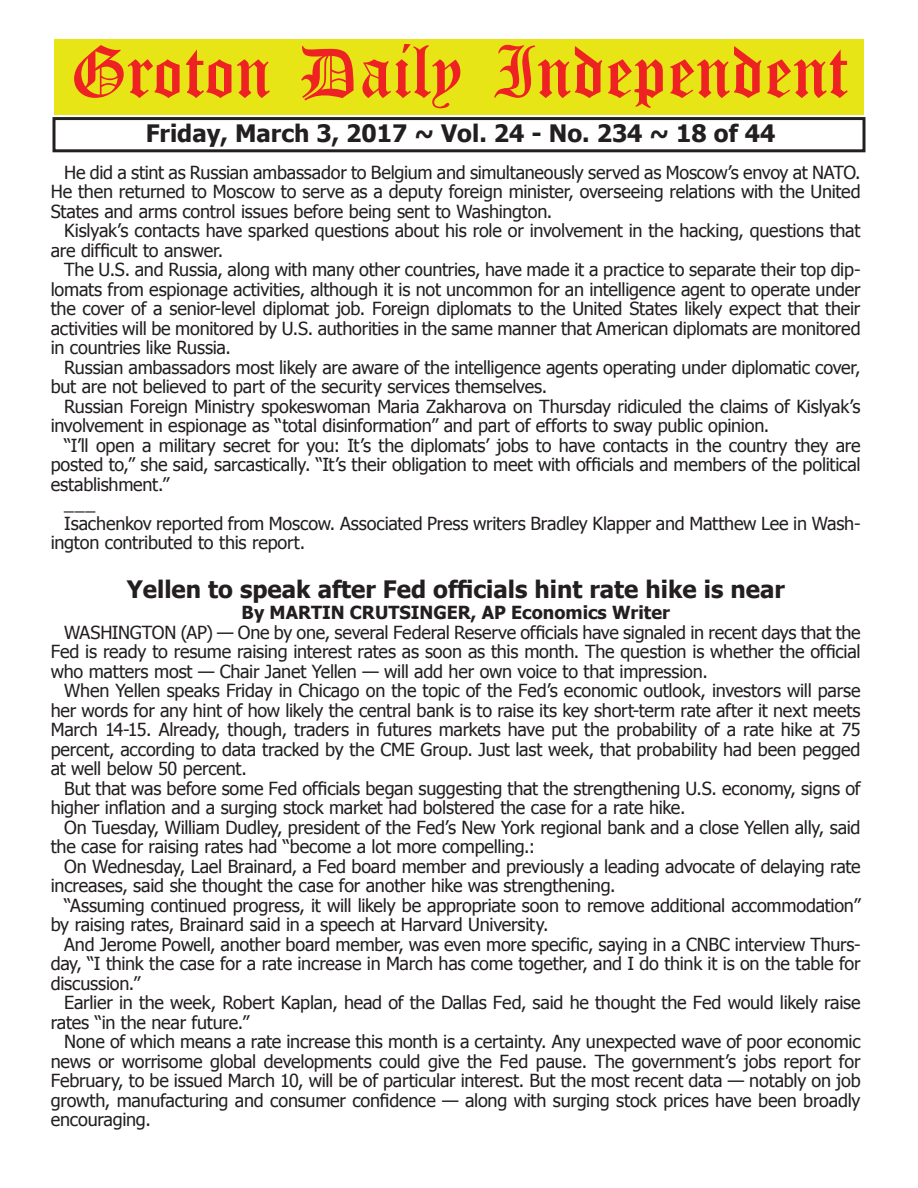
<style>
.page{position:relative;width:918px;height:1188px;background:#fff}
.page>*{position:absolute;margin:0;border:0;box-sizing:border-box;transform-origin:0 0}
.t1{font:54px "Old English Five";color:#ee2123}
.t2{font:700 24px "Tahoma";color:#231f20}
.t3{font:18px/19.5px "Tahoma";letter-spacing:-.01em;color:#231f20}
.t4{font:700 18px "Tahoma";color:#231f20}
</style>
<div class="page">
<div style="left:52px;top:117px;width:814px;height:35px;border:3px solid #231f20"></div>
<div style="left:54px;top:40px;width:810px;height:75px;background:#e7e515"></div>
<h1 class="t1" style="left:70px;top:47px;width:779px">Groton Daily Independent</h1>
<h2 class="t2" style="left:146px;top:116px;width:631px">Friday, March 3, 2017 ~ Vol. 24 - No. 234 ~ 18 of 44</h2>
<p class="t3" style="left:51px;top:162px;width:811px;text-align:justify;text-indent:14px">He did a stint as Russian ambassador to Belgium and simultaneously served as Moscow’s envoy at NATO.<br>He then returned to Moscow to serve as a deputy foreign minister, overseeing relations with the United States and arms control issues before being sent to Washington.</p>
<p class="t3" style="left:51px;top:220px;width:811px;text-indent:14px">Kislyak’s contacts have sparked questions about his role or involvement in the hacking, questions that are difficult to answer.</p>
<p class="t3" style="left:51px;top:259px;width:812px;text-align:justify;text-indent:14px">The U.S. and Russia, along with many other countries, have made it a practice to separate their top dip&shy;lomats from espionage activities, although it is not uncommon for an intelligence agent to operate under the cover of a senior-level diplomat job. Foreign diplomats to the United States likely expect that their activities will be monitored by U.S. authorities in the same manner that American diplomats are monitored in countries like Russia.</p>
<p class="t3" style="left:51px;top:357px;width:811px;text-indent:14px">Russian ambassadors most likely are aware of the intelligence agents operating under diplomatic cover, but are not believed to part of the security services themselves.</p>
<p class="t3" style="left:51px;top:396px;width:811px;text-indent:14px">Russian Foreign Ministry spokeswoman Maria Zakharova on Thursday ridiculed the claims of Kislyak’s involvement in espionage as “total disinformation” and part of efforts to sway public opinion.</p>
<p class="t3" style="left:64px;top:435px;width:798px">“I’ll open a military secret for you: It’s the diplomats’ jobs to have contacts in the country they are</p>
<p class="t3" style="left:51px;top:454px;width:812px">posted to,” she said, sarcastically. “It’s their obligation to meet with officials and members of the political</p>
<p class="t3" style="left:51px;top:474px;width:120px">establishment.”</p>
<p class="t3" style="left:64px;top:493px;width:33px">___</p>
<p class="t3" style="left:64px;top:513px;width:798px">Isachenkov reported from Moscow. Associated Press writers Bradley Klapper and Matthew Lee in Wash-</p>
<p class="t3" style="left:51px;top:532px;width:256px">ington contributed to this report.</p>
<h2 class="t2" style="left:127px;top:572px;width:660px">Yellen to speak after Fed officials hint rate hike is near</h2>
<p class="t4" style="left:242px;top:600px;width:430px">By MARTIN CRUTSINGER, AP Economics Writer</p>
<p class="t3" style="left:51px;top:622px;width:811px;text-align:justify;text-indent:14px">WASHINGTON (AP) — One by one, several Federal Reserve officials have signaled in recent days that the Fed is ready to resume raising interest rates as soon as this month. The question is whether the official who matters most — Chair Janet Yellen — will add her own voice to that impression.</p>
<p class="t3" style="left:51px;top:680px;width:811px;text-align:justify;text-indent:14px">When Yellen speaks Friday in Chicago on the topic of the Fed’s economic outlook, investors will parse her words for any hint of how likely the central bank is to raise its key short-term rate after it next meets March 14-15. Already, though, traders in futures markets have put the probability of a rate hike at 75 percent, according to data tracked by the CME Group. Just last week, that probability had been pegged at well below 50 percent.</p>
<p class="t3" style="left:51px;top:778px;width:811px;text-indent:14px">But that was before some Fed officials began suggesting that the strengthening U.S. economy, signs of higher inflation and a surging stock market had bolstered the case for a rate hike.</p>
<p class="t3" style="left:51px;top:817px;width:811px;text-indent:14px">On Tuesday, William Dudley, president of the Fed’s New York regional bank and a close Yellen ally, said the case for raising rates had “become a lot more compelling.:</p>
<p class="t3" style="left:51px;top:856px;width:812px;text-indent:14px">On Wednesday, Lael Brainard, a Fed board member and previously a leading advocate of delaying rate increases, said she thought the case for another hike was strengthening.</p>
<p class="t3" style="left:51px;top:895px;width:811px;text-indent:14px">“Assuming continued progress, it will likely be appropriate soon to remove additional accommodation” by raising rates, Brainard said in a speech at Harvard University.</p>
<p class="t3" style="left:51px;top:934px;width:812px;text-align:justify;text-indent:14px">And Jerome Powell, another board member, was even more specific, saying in a CNBC interview Thurs&shy;day, “I think the case for a rate increase in March has come together, and I do think it is on the table for discussion.”</p>
<p class="t3" style="left:51px;top:992px;width:811px;text-indent:14px">Earlier in the week, Robert Kaplan, head of the Dallas Fed, said he thought the Fed would likely raise rates “in the near future.”</p>
<p class="t3" style="left:51px;top:1031px;width:811px;text-align:justify;text-indent:14px">None of which means a rate increase this month is a certainty. Any unexpected wave of poor economic news or worrisome global developments could give the Fed pause. The government’s jobs report for February, to be issued March 10, will be of particular interest. But the most recent data — notably on job growth, manufacturing and consumer confidence — along with surging stock prices have been broadly encouraging.</p>
</div>
